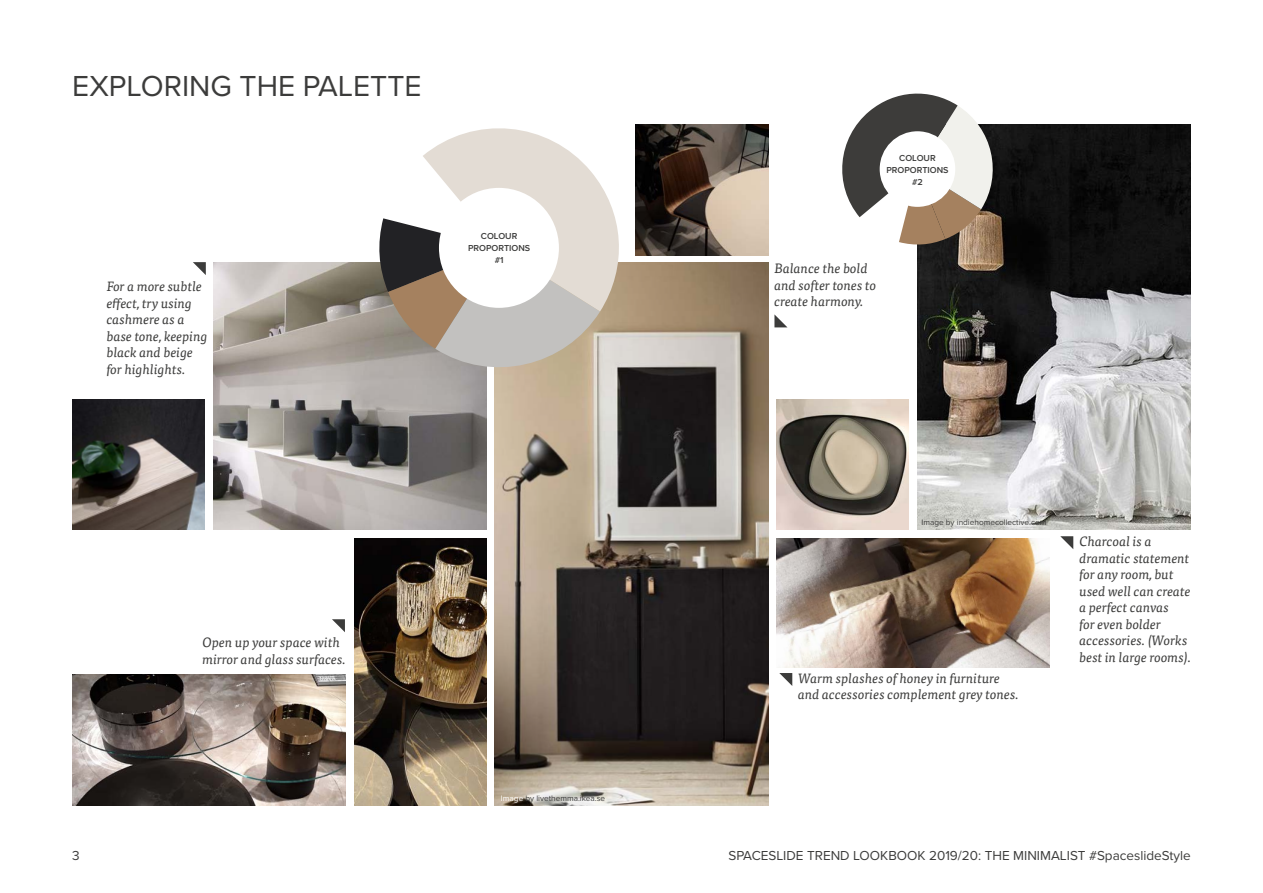
<style>
.page{position:relative;width:1263px;height:893px;background:#fff}
.page>*{position:absolute;margin:0;border:0;box-sizing:border-box;transform-origin:0 0}
.t1{font:30px "Proxima Nova";color:#3c3c3b}
.t2{font:italic 13.5px/16.5px "Tisa Pro";color:#3c3c3b}
.t3{font:13.5px "Proxima Nova";color:#3c3c3b}
.t4{font:600 9px/12px "Proxima Nova";color:#3c3c3b;text-align:center}
.t5{font:8.25px "Proxima Nova";color:#3c3c3b}
.s1{color:#fff}
</style>
<div class="page">
<img style="left:213px;top:262px;width:273px;height:267px">
<img style="left:777px;top:538px;width:273px;height:129px">
<img style="left:636px;top:125px;width:132px;height:131px">
<img style="left:72px;top:399px;width:133px;height:130px">
<img style="left:917px;top:125px;width:274px;height:404px">
<img style="left:495px;top:262px;width:273px;height:543px">
<img style="left:354px;top:538px;width:132px;height:267px">
<svg style="left:779px;top:673px;width:13px;height:13px"></svg>
<svg style="left:332px;top:619px;width:13px;height:13px"></svg>
<svg style="left:1060px;top:536px;width:13px;height:13px"></svg>
<svg style="left:774px;top:314px;width:13px;height:13px"></svg>
<img style="left:777px;top:399px;width:132px;height:130px">
<svg style="left:377px;top:128px;width:251px;height:256px"></svg>
<div style="left:439px;top:188px;width:120px;height:120px;background:#fff;border-radius:50%"></div>
<svg style="left:842px;top:93px;width:161px;height:153px"></svg>
<div style="left:880px;top:131px;width:75px;height:76px;background:#fff;border-radius:50%"></div>
<img style="left:72px;top:674px;width:274px;height:131px">
<svg style="left:193px;top:262px;width:13px;height:13px"></svg>
<h1 class="t1" style="left:72px;top:64px;width:351px">EXPLORING THE PALETTE</h1>
<p class="t2" style="left:107px;top:277px;width:102px">For a more subtle effect, try using cashmere as a base tone, keeping black and beige for highlights.</p>
<p class="t4" style="left:468px;top:230px;width:64px">COLOUR<br>PROPORTIONS #1</p>
<p class="t2" style="left:203px;top:634px;width:145px">Open up your space with mirror and glass surfaces.</p>
<p class="t5" style="left:501px;top:792px;width:106px"><span class="s1">Image</span> by livethemma.ikea.se</p>
<p class="t4" style="left:886px;top:151px;width:64px">COLOUR<br>PROPORTIONS #2</p>
<p class="t2" style="left:774px;top:260px;width:103px">Balance the bold and softer tones to create harmony.</p>
<p class="t5" style="left:921px;top:516px;width:127px">Image by indiehomecollective.com</p>
<p class="t2" style="left:798px;top:669px;width:222px">Warm splashes of honey in furniture and accessories complement grey tones.</p>
<p class="t2" style="left:1079px;top:532px;width:113px">Charcoal is a dramatic statement for any room, but used well can create a perfect canvas<br>for even bolder accessories. (Works best in large rooms).</p>
<p class="t3" style="left:72px;top:846px;width:9px">3</p>
<p class="t3" style="left:728px;top:846px;width:464px">SPACESLIDE TREND LOOKBOOK 2019/20: THE MINIMALIST #SpaceslideStyle</p>
</div>
